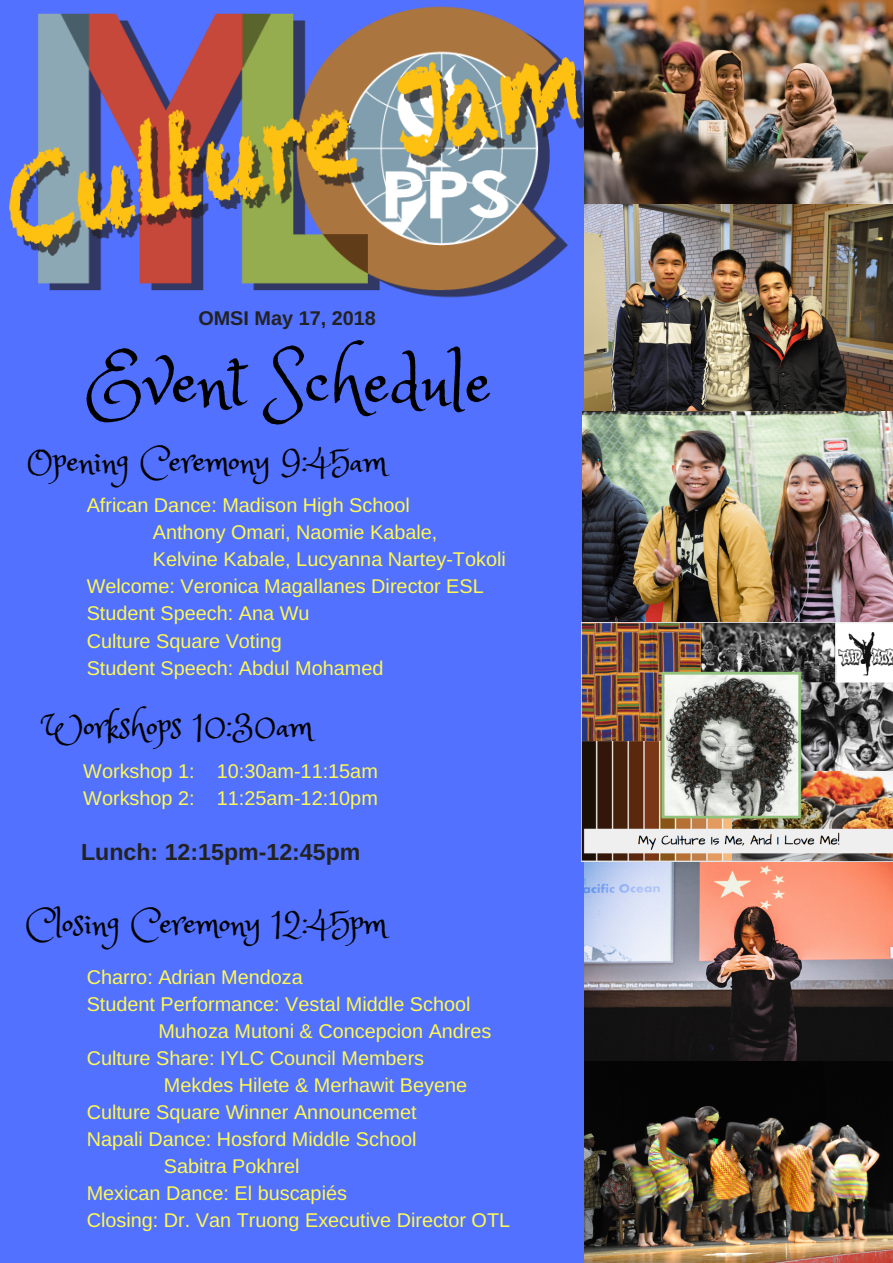
<style>
.page{position:relative;width:893px;height:1263px;background:#fff}
.page>*{position:absolute;margin:0;border:0;box-sizing:border-box;transform-origin:0 0}
.t1{font:72.45px "Princess Sofia";color:#000}
.t2{font:34.8px "Princess Sofia";color:#000}
.t3{font:700 23.25px "Arimo";color:#222}
.t4{font:19.8px/27px "Arimo";color:#fff952}
.t5{font:700 19.8px "Arimo";color:#222}
</style>
<div class="page">
<div style="left:0;top:0;width:585px;height:1263px;background:#5271ff"></div>
<img style="left:9px;top:6px;width:575px;height:292px">
<img style="left:584px;top:0;width:309px;height:411px">
<img style="left:584px;top:861px;width:309px;height:402px">
<img style="left:581px;top:411px;width:312px;height:450px">
<p class="t5" style="left:198px;top:307px;width:179px">OMSI May 17, 2018</p>
<h1 class="t1" style="left:85px;top:335px;width:408px">Event Schedule</h1>
<h2 class="t2" style="left:26px;top:439px;width:362px">Opening Ceremony 9:45am</h2>
<p class="t4" style="left:87px;top:492px;width:325px">African Dance: Madison High School</p>
<p class="t4" style="left:153px;top:519px;width:286px">Anthony Omari, Naomie Kabale,</p>
<p class="t4" style="left:153px;top:546px;width:354px">Kelvine Kabale, Lucyanna Nartey-Tokoli</p>
<p class="t4" style="left:87px;top:573px;width:399px">Welcome: Veronica Magallanes Director ESL</p>
<p class="t4" style="left:87px;top:600px;width:224px">Student Speech: Ana Wu</p>
<p class="t4" style="left:87px;top:627px;width:197px">Culture Square Voting</p>
<p class="t4" style="left:87px;top:654px;width:298px">Student Speech: Abdul Mohamed</p>
<h2 class="t2" style="left:42px;top:703px;width:272px">Workshops 10:30am</h2>
<p class="t4" style="left:83px;top:758px;width:296px">Workshop 1: 10:30am-11:15am<br>Workshop 2: 11:25am-12:10pm</p>
<p class="t3" style="left:81px;top:839px;width:281px">Lunch: 12:15pm-12:45pm</p>
<h2 class="t2" style="left:26px;top:900px;width:362px">Closing Ceremony 12:45pm</h2>
<p class="t4" style="left:87px;top:964px;width:218px">Charro: Adrian Mendoza</p>
<p class="t4" style="left:87px;top:991px;width:385px">Student Performance: Vestal Middle School</p>
<p class="t4" style="left:158px;top:1018px;width:335px">Muhoza Mutoni &amp; Concepcion Andres</p>
<p class="t4" style="left:87px;top:1045px;width:339px">Culture Share: IYLC Council Members</p>
<p class="t4" style="left:164px;top:1072px;width:305px">Mekdes Hilete &amp; Merhawit Beyene</p>
<p class="t4" style="left:87px;top:1099px;width:331px">Culture Square Winner Announcemet</p>
<p class="t4" style="left:87px;top:1126px;width:331px">Napali Dance: Hosford Middle School</p>
<p class="t4" style="left:164px;top:1153px;width:137px">Sabitra Pokhrel</p>
<p class="t4" style="left:87px;top:1180px;width:262px">Mexican Dance: El buscapiés</p>
<p class="t4" style="left:87px;top:1207px;width:425px">Closing: Dr. Van Truong Executive Director OTL</p>
</div>
